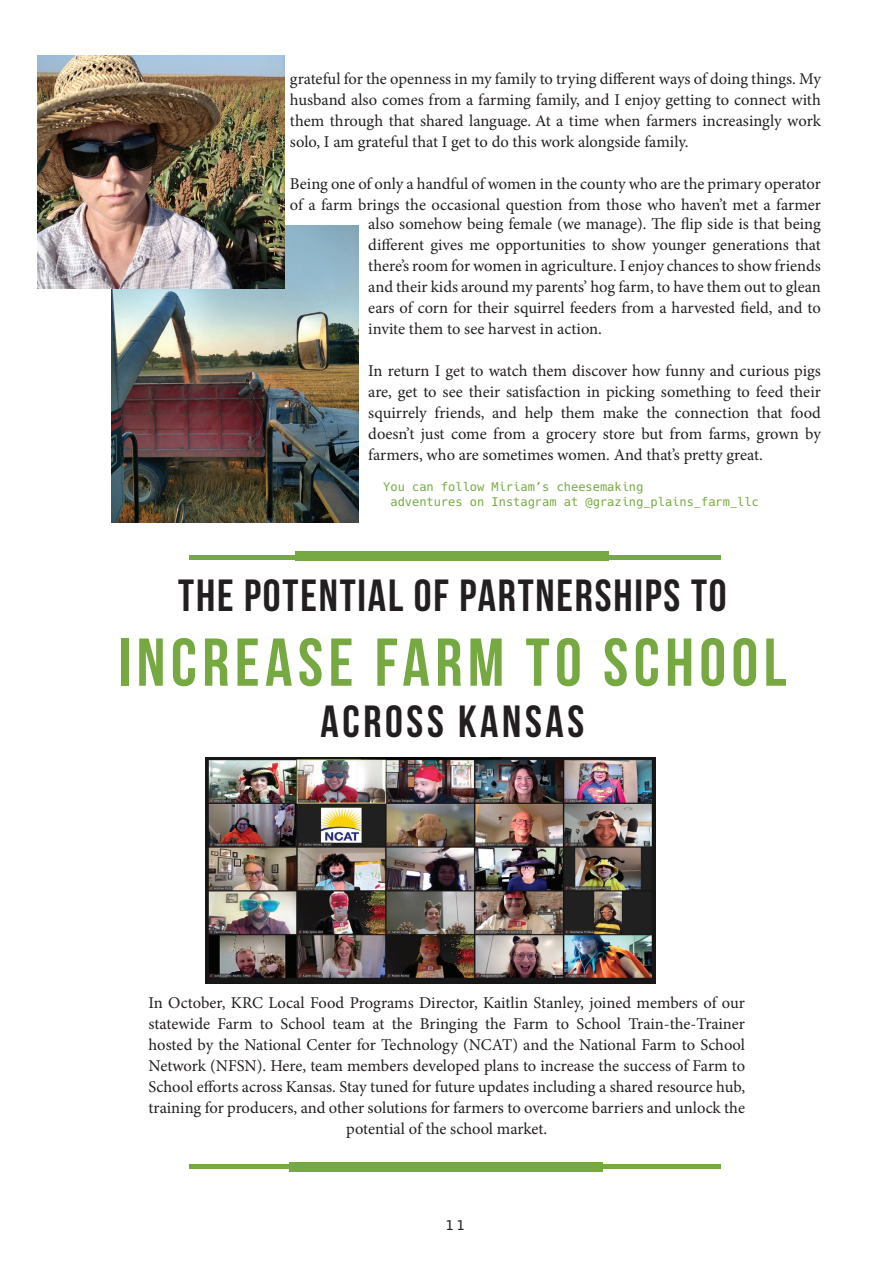
<style>
.page{position:relative;width:893px;height:1263px;background:#fff}
.page>*{position:absolute;margin:0;border:0;box-sizing:border-box;transform-origin:0 0}
.t1{font:67.5px "Bebas Neue";letter-spacing:.08em;color:#77a942}
.t2{font:45px "Bebas Neue";letter-spacing:.04em;color:#231f20}
.t3{font:45px "Bebas Neue";letter-spacing:.08em;color:#231f20}
.t4{font:16.5px/21px "Minion Pro";letter-spacing:-.005em;color:#231f20;text-align:justify}
.t5{font:13.5px "Hack";color:#231f20}
.t6{font:12px/15px "Hack";color:#77a942}
</style>
<div class="page">
<img style="left:111px;top:226px;width:248px;height:296px">
<hr style="left:189px;top:555px;width:531px;height:4px;background:#77a942">
<div style="left:189px;top:1164px;width:531px;height:5px;background:#77a942"></div>
<div style="left:290px;top:1162px;width:313px;height:9px;background:#77a942"></div>
<div style="left:296px;top:551px;width:313px;height:10px;background:#77a942"></div>
<img style="left:205px;top:757px;width:451px;height:226px">
<img style="left:38px;top:56px;width:247px;height:232px">
<p class="t4" style="left:290px;top:69px;width:533px">grateful for the openness in my family to trying different ways of doing things. My husband also comes from a farming family, and I enjoy getting to connect with them through that shared language. At a time when farmers increasingly work solo, I am grateful that I get to do this work alongside family.</p>
<p class="t4" style="left:290px;top:174px;width:533px">Being one of only a handful of women in the county who are the primary operator of a farm brings the occasional question from those who haven’t met a farmer</p>
<p class="t4" style="left:368px;top:213px;width:454px">also somehow being female (we manage). The flip side is that being different gives me opportunities to show younger generations that there’s room for women in agriculture. I enjoy chances to show friends and their kids around my parents’ hog farm, to have them out to glean ears of corn for their squirrel feeders from a harvested field, and to invite them to see harvest in action.</p>
<p class="t4" style="left:368px;top:360px;width:454px">In return I get to watch them discover how funny and curious pigs are, get to see their satisfaction in picking something to feed their squirrely friends, and help them make the connection that food doesn’t just come from a grocery store but from farms, grown by farmers, who are sometimes women. And that’s pretty great.</p>
<p class="t6" style="left:390px;top:479px;width:370px;text-indent:-7px">You can follow Miriam’s cheesemaking<br>adventures on Instagram at @grazing_plains_farm_llc</p>
<h2 class="t2" style="left:178px;top:570px;width:550px">THE POTENTIAL OF PARTNERSHIPS TO</h2>
<h1 class="t1" style="left:118px;top:625px;width:670px">INCREASE FARM TO SCHOOL</h1>
<h2 class="t3" style="left:321px;top:696px;width:265px">ACROSS KANSAS</h2>
<p class="t4" style="left:148px;top:992px;width:598px;text-align:center">In October, KRC Local Food Programs Director, Kaitlin Stanley, joined members of our statewide Farm to School team at the Bringing the Farm to School Train-the-Trainer hosted by the National Center for Technology (NCAT) and the National Farm to School Network (NFSN). Here, team members developed plans to increase the success of Farm to School efforts across Kansas. Stay tuned for future updates including a shared resource hub, training for producers, and other solutions for farmers to overcome barriers and unlock the potential of the school market.</p>
<p class="t5" style="left:445px;top:1216px;width:20px">11</p>
</div>
